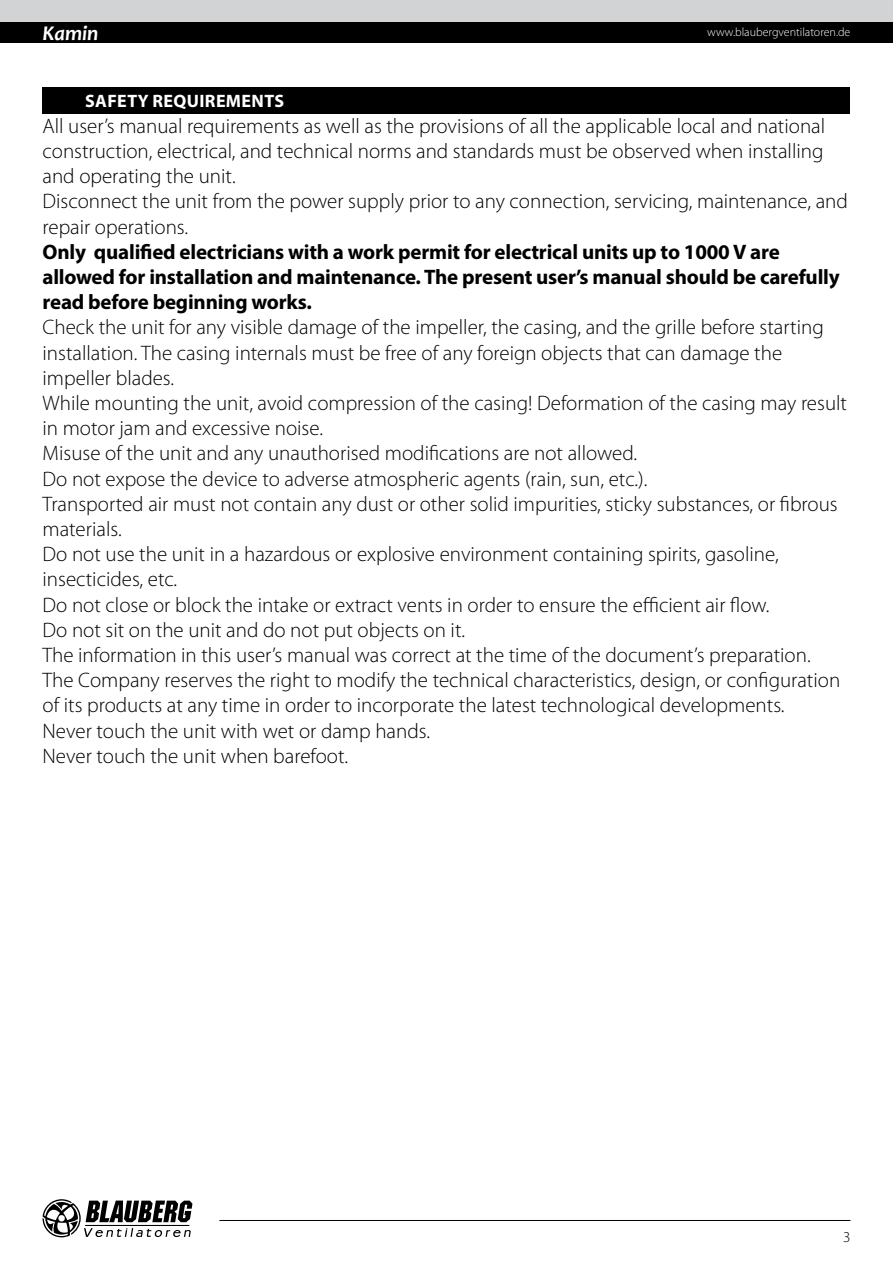
<style>
.page{position:relative;width:893px;height:1263px;background:#fff}
.page>*{position:absolute;margin:0;border:0;box-sizing:border-box;transform-origin:0 0}
.t1{font:300 21px/25.2px "Myriad Pro";color:#000}
.t2{font:700 21px/25.2px "Myriad Pro";letter-spacing:-.01em;color:#000}
.t3{font:italic 700 21px "Candara";color:#fff}
.t4{font:700 18px "Myriad Pro";letter-spacing:.02em;color:#fff}
.t5{font:300 15px "Myriad Pro";color:#000}
.t6{font:300 12px "Myriad Pro";color:#fff}
</style>
<div class="page">
<div style="left:0;top:21px;width:893px;height:22px;background:#000"></div>
<svg style="left:43px;top:1199px;width:149px;height:38px"></svg>
<hr style="left:219px;top:1220px;width:631px;height:1px;background:#000">
<div style="left:0;top:0;width:893px;height:21px;background:#d1d3d4"></div>
<div style="left:43px;top:87px;width:807px;height:27px;background:#000"></div>
<p class="t3" style="left:43px;top:20px;width:57px">Kamin</p>
<p class="t6" style="left:707px;top:26px;width:145px">www.blaubergventilatoren.de</p>
<p class="t4" style="left:85px;top:89px;width:200px">SAFETY REQUIREMENTS</p>
<p class="t1" style="left:43px;top:113px;width:807px">All user’s manual requirements as well as the provisions of all the applicable local and national construction, electrical, and technical norms and standards must be observed when installing and operating the unit.<br>Disconnect the unit from the power supply prior to any connection, servicing, maintenance, and repair operations.</p>
<p class="t2" style="left:43px;top:238px;width:799px">Only qualified electricians with a work permit for electrical units up to 1000 V are allowed for installation and maintenance. The present user’s manual should be carefully read before beginning works.</p>
<p class="t1" style="left:43px;top:315px;width:806px">Check the unit for any visible damage of the impeller, the casing, and the grille before starting installation. The casing internals must be free of any foreign objects that can damage the impeller blades.<br>While mounting the unit, avoid compression of the casing! Deformation of the casing may result in motor jam and excessive noise.<br>Misuse of the unit and any unauthorised modifications are not allowed.<br>Do not expose the device to adverse atmospheric agents (rain, sun, etc.).<br>Transported air must not contain any dust or other solid impurities, sticky substances, or fibrous materials.<br>Do not use the unit in a hazardous or explosive environment containing spirits, gasoline, insecticides, etc.<br>Do not close or block the intake or extract vents in order to ensure the efficient air flow.<br>Do not sit on the unit and do not put objects on it.<br>The information in this user’s manual was correct at the time of the document’s preparation.<br>The Company reserves the right to modify the technical characteristics, design, or configuration of its products at any time in order to incorporate the latest technological developments.<br>Never touch the unit with wet or damp hands.<br>Never touch the unit when barefoot.</p>
<p class="t5" style="left:843px;top:1228px;width:9px">3</p>
</div>
